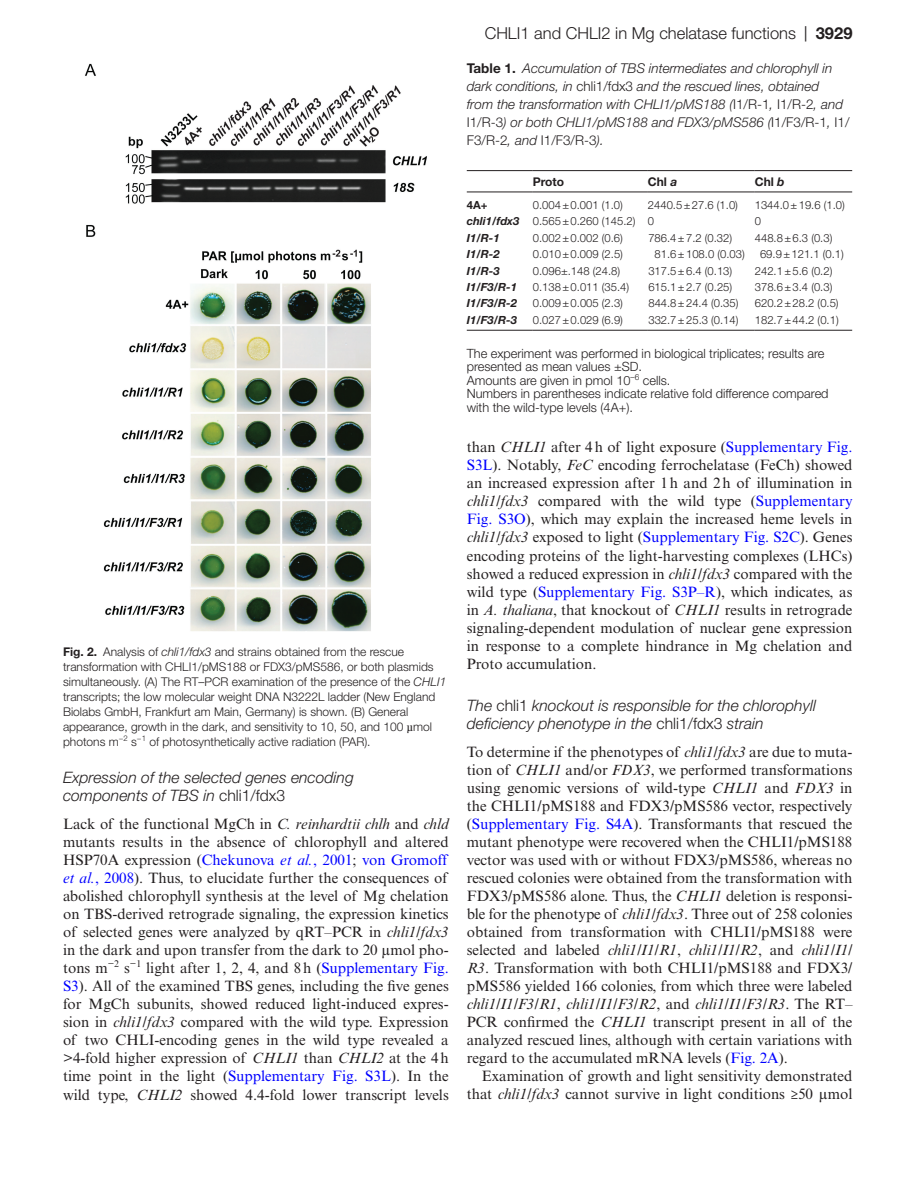
<style>
.page{position:relative;width:919px;height:1187px;background:#fff}
.page>*{position:absolute;margin:0;border:0;box-sizing:border-box;transform-origin:0 0}
.t1{font:300 16.5px "Helvetica Neue LT Std";color:#231f20}
.t2{font:italic 300 15.75px/18px "Helvetica Neue LT Std";color:#231f20}
.t3{font:15px/18px "Times New Roman MT Std";color:#231f20;text-align:justify}
.t4{font:italic 300 13.5px/18px "Helvetica Neue LT Std";color:#231f20}
.t5{font:300 12.75px/13.5px "Helvetica Neue LT Std";color:#231f20}
.t6{font:300 12px/15px "Helvetica Neue LT Std";color:#231f20}
.t7{font:700 12px "Helvetica Neue LT Std";color:#231f20}
.t8{font:300 11.25px "Helvetica Neue LT Std";color:#231f20}
.t9{font:italic 700 11.25px "Helvetica Neue LT Std";color:#231f20}
.t10{font:700 11.25px "Helvetica Neue LT Std";color:#231f20}
.s1{font-weight:700}
.s2{font-style:italic}
.s3{font-family:"Gandhari Unicode";font-weight:400}
.s4{font-style:normal}
.s5{color:#00f}
.s6{font-style:italic;color:#00f}
.s7{font-family:"Gandhari Unicode"}
.s8{font-family:"Times New Roman MT Std";font-weight:400}
.s9{font-weight:700;font-style:normal}
.s10{font-weight:700;font-style:italic}
</style>
<div class="page">
<img style="left:85px;top:63px;width:342px;height:568px">
<hr style="left:467px;top:170px;width:66px;height:1px;background:#231f20">
<hr style="left:467px;top:191px;width:66px;height:1px;background:#231f20">
<hr style="left:532px;top:170px;width:116px;height:1px;background:#231f20">
<hr style="left:532px;top:191px;width:116px;height:1px;background:#231f20">
<hr style="left:647px;top:170px;width:107px;height:1px;background:#231f20">
<hr style="left:647px;top:191px;width:107px;height:1px;background:#231f20">
<hr style="left:754px;top:170px;width:98px;height:1px;background:#231f20">
<hr style="left:754px;top:191px;width:98px;height:1px;background:#231f20">
<hr style="left:467px;top:330px;width:66px;height:1px;background:#231f20">
<hr style="left:532px;top:330px;width:116px;height:1px;background:#231f20">
<hr style="left:647px;top:330px;width:107px;height:1px;background:#231f20">
<hr style="left:754px;top:330px;width:98px;height:1px;background:#231f20">
<p class="t6" style="left:63px;top:644px;width:385px"><span class="s1">Fig. 2.</span> Analysis of <span class="s2">chli1/fdx3</span> and strains obtained from the rescue transformation with CHLI1/pMS188 or FDX3/pMS586, or both plasmids simultaneously. (A) The RT–PCR examination of the presence of the <span class="s2">CHLI1 </span>transcripts; the low molecular weight DNA N3222L ladder (New England Biolabs GmbH, Frankfurt am Main, Germany) is shown. (B) General appearance, growth in the dark, and sensitivity to 10, 50, and 100 <span class="s3">µ</span>mol photons m<sup>−2</sup> s<sup>−1</sup> of photosynthetically active radiation (PAR).</p>
<p class="t2" style="left:63px;top:768px;width:292px">Expression of the selected genes encoding components of TBS in <span class="s4">chli1/fdx3</span></p>
<p class="t3" style="left:63px;top:815px;width:387px">Lack of the functional MgCh in <span class="s2">C. reinhardtii chlh</span> and <span class="s2">chld </span>mutants results in the absence of chlorophyll and altered HSP70A expression (<span class="s5">Chekunova</span> <span class="s6">et al.</span><span class="s5">, 2001</span>; <span class="s5">von Gromoff </span><span class="s6">et al.</span><span class="s5">, 2008</span>). Thus, to elucidate further the consequences of abolished chlorophyll synthesis at the level of Mg chelation on TBS-derived retrograde signaling, the expression kinetics of selected genes were analyzed by qRT–PCR in <span class="s2">chli1/fdx3 </span>in the dark and upon transfer from the dark to 20 <span class="s7">μ</span>mol pho&shy;tons m<sup>−2</sup> s<sup>−1</sup> light after 1, 2, 4, and 8h (<span class="s5">Supplementary Fig.<br>S3</span>). All of the examined TBS genes, including the five genes for MgCh subunits, showed reduced light-induced expres&shy;sion in <span class="s2">chli1/fdx3</span> compared with the wild type. Expression of two CHLI-encoding genes in the wild type revealed a &gt;4-fold higher expression of <span class="s2">CHLI1</span> than <span class="s2">CHLI2</span> at the 4h time point in the light (<span class="s5">Supplementary Fig. S3L</span>). In the wild type, <span class="s2">CHLI2</span> showed 4.4-fold lower transcript levels</p>
<p class="t1" style="left:484px;top:23px;width:369px">CHLI1 and CHLI2 in Mg chelatase functions <span class="s8">|</span> <span class="s1">3929</span></p>
<p class="t4" style="left:467px;top:59px;width:384px"><span class="s9">Table 1.</span> Accumulation of TBS intermediates and chlorophyll in dark conditions, in <span class="s4">chli1/fdx3</span> and the rescued lines, obtained<br>from the transformation with CHLI1/pMS188 (<span class="s4">I1/R-1</span>, <span class="s4">I1/R-2</span>, and <span class="s4">I1/R-3</span>) or both CHLI1/pMS188 and FDX3/pMS586 (<span class="s4">I1/F3/R-1</span>, <span class="s4">I1/ F3/R-2</span>, and <span class="s4">I1/F3/R-3</span>).</p>
<p class="t7" style="left:532px;top:174px;width:33px">Proto</p>
<p class="t7" style="left:647px;top:174px;width:31px">Chl <span class="s2">a</span></p>
<p class="t7" style="left:754px;top:174px;width:31px">Chl <span class="s2">b</span></p>
<p class="t10" style="left:467px;top:198px;width:22px">4A+</p>
<p class="t8" style="left:533px;top:198px;width:92px">0.004±0.001 (1.0)</p>
<p class="t8" style="left:648px;top:198px;width:92px">2440.5±27.6 (1.0)</p>
<p class="t8" style="left:754px;top:198px;width:92px">1344.0±19.6 (1.0)</p>
<p class="t8" style="left:467px;top:214px;width:189px"><span class="s10">chli1/fdx3</span> 0.565±0.260 (145.2) 0</p>
<p class="t8" style="left:754px;top:214px;width:8px">0</p>
<p class="t9" style="left:467px;top:231px;width:34px">I1/R-1</p>
<p class="t8" style="left:533px;top:231px;width:92px">0.002±0.002 (0.6)</p>
<p class="t8" style="left:648px;top:231px;width:85px">786.4±7.2 (0.32)</p>
<p class="t8" style="left:754px;top:231px;width:79px">448.8±6.3 (0.3)</p>
<p class="t9" style="left:467px;top:247px;width:34px">I1/R-2</p>
<p class="t8" style="left:533px;top:247px;width:92px">0.010±0.009 (2.5)</p>
<p class="t8" style="left:654px;top:247px;width:92px">81.6±108.0 (0.03)</p>
<p class="t8" style="left:760px;top:247px;width:85px">69.9±121.1 (0.1)</p>
<p class="t9" style="left:467px;top:263px;width:34px">I1/R-3</p>
<p class="t8" style="left:533px;top:264px;width:89px">0.096±.148 (24.8)</p>
<p class="t8" style="left:648px;top:264px;width:85px">317.5±6.4 (0.13)</p>
<p class="t8" style="left:754px;top:264px;width:79px">242.1±5.6 (0.2)</p>
<p class="t9" style="left:467px;top:280px;width:52px">I1/F3/R-1</p>
<p class="t8" style="left:533px;top:280px;width:98px">0.138±0.011 (35.4)</p>
<p class="t8" style="left:648px;top:280px;width:85px">615.1±2.7 (0.25)</p>
<p class="t8" style="left:754px;top:280px;width:79px">378.6±3.4 (0.3)</p>
<p class="t9" style="left:467px;top:296px;width:52px">I1/F3/R-2</p>
<p class="t8" style="left:533px;top:296px;width:92px">0.009±0.005 (2.3)</p>
<p class="t8" style="left:648px;top:296px;width:92px">844.8±24.4 (0.35)</p>
<p class="t8" style="left:754px;top:296px;width:85px">620.2±28.2 (0.5)</p>
<p class="t9" style="left:467px;top:313px;width:52px">I1/F3/R-3</p>
<p class="t8" style="left:533px;top:313px;width:92px">0.027±0.029 (6.9)</p>
<p class="t8" style="left:648px;top:313px;width:92px">332.7±25.3 (0.14)</p>
<p class="t8" style="left:754px;top:313px;width:85px">182.7±44.2 (0.1)</p>
<p class="t5" style="left:467px;top:346px;width:363px">The experiment was performed in biological triplicates; results are presented as mean values ±SD.<br>Amounts are given in pmol 10<sup>–6</sup> cells.<br>Numbers in parentheses indicate relative fold difference compared with the wild-type levels (4A+).</p>
<p class="t3" style="left:467px;top:438px;width:387px">than <span class="s2">CHLI1</span> after 4h of light exposure (<span class="s5">Supplementary Fig.<br>S3L</span>). Notably, <span class="s2">FeC</span> encoding ferrochelatase (FeCh) showed an increased expression after 1h and 2h of illumination in <span class="s2">chli1/fdx3</span> compared with the wild type (<span class="s5">Supplementary Fig. S3O</span>), which may explain the increased heme levels in <span class="s2">chli1/fdx3</span> exposed to light (<span class="s5">Supplementary Fig. S2C</span>). Genes encoding proteins of the light-harvesting complexes (LHCs) showed a reduced expression in <span class="s2">chli1/fdx3</span> compared with the wild type (<span class="s5">Supplementary Fig. S3P–R</span>), which indicates, as in <span class="s2">A. thaliana</span>, that knockout of <span class="s2">CHLI1</span> results in retrograde signaling-dependent modulation of nuclear gene expression in response to a complete hindrance in Mg chelation and Proto accumulation.</p>
<p class="t2" style="left:466px;top:695px;width:350px">The <span class="s4">chli1</span> knockout is responsible for the chlorophyll deficiency phenotype in the <span class="s4">chli1/fdx3</span> strain</p>
<p class="t3" style="left:466px;top:743px;width:387px">To determine if the phenotypes of <span class="s2">chli1/fdx3</span> are due to muta&shy;tion of <span class="s2">CHLI1</span> and/or <span class="s2">FDX3</span>, we performed transformations using genomic versions of wild-type <span class="s2">CHLI1</span> and <span class="s2">FDX3</span> in the CHLI1/pMS188 and FDX3/pMS586 vector, respectively (<span class="s5">Supplementary Fig. S4A</span>). Transformants that rescued the mutant phenotype were recovered when the CHLI1/pMS188 vector was used with or without FDX3/pMS586, whereas no rescued colonies were obtained from the transformation with FDX3/pMS586 alone. Thus, the <span class="s2">CHLI1</span> deletion is responsi&shy;ble for the phenotype of <span class="s2">chli1/fdx3</span>. Three out of 258 colonies obtained from transformation with CHLI1/pMS188 were selected and labeled <span class="s2">chli1/I1/R1</span>, <span class="s2">chli1/I1/R2</span>, and <span class="s2">chli1/I1/ R3</span>. Transformation with both CHLI1/pMS188 and FDX3/ pMS586 yielded 166 colonies, from which three were labeled <span class="s2">chli1/I1/F3/R1</span>, <span class="s2">chli1/I1/F3/R2</span>, and <span class="s2">chli1/I1/F3/R3</span>. The RT– PCR confirmed the <span class="s2">CHLI1</span> transcript present in all of the analyzed rescued lines, although with certain variations with regard to the accumulated mRNA levels (<span class="s5">Fig. 2A</span>).</p>
<p class="t3" style="left:466px;top:1067px;width:387px;text-align:right">Examination of growth and light sensitivity demonstrated that <span class="s2">chli1/fdx3</span> cannot survive in light conditions ≥50 <span class="s7">μ</span>mol</p>
</div>
